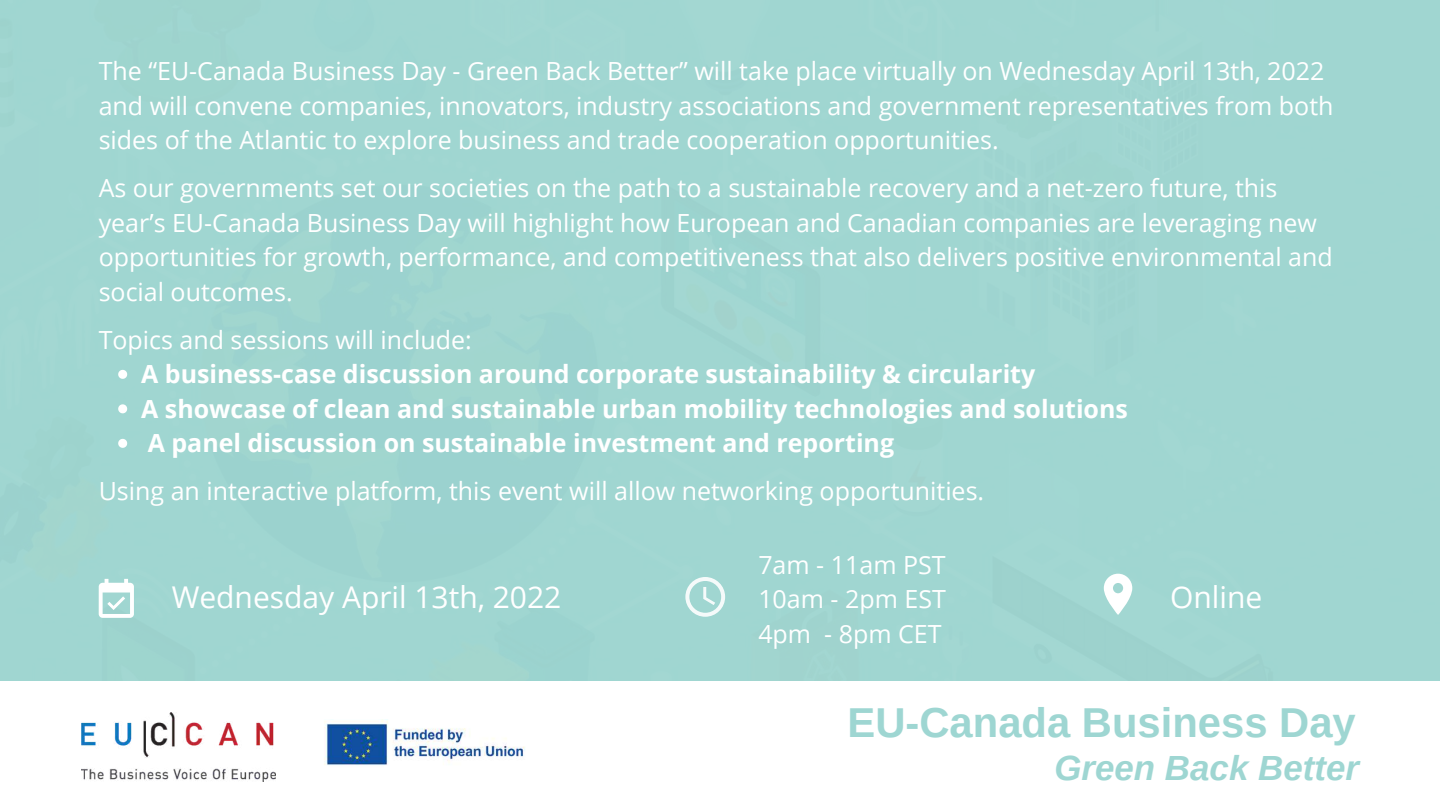
<style>
.page{position:relative;width:1440px;height:810px;background:#9fd6d1}
.page>*{position:absolute;margin:0;border:0;box-sizing:border-box;transform-origin:0 0}
.t1{font:700 41.8px "Arimo";color:#9ed6d2}
.t2{font:italic 700 34.9px "Arimo";color:#9ed6d2}
.t3{font:30px "Open Sans";color:#fff}
.t4{font:25px/34.5px "Open Sans";color:#fff}
.t5{font:700 25px/34.5px "Open Sans";color:#fff}
</style>
<div class="page">
<div style="left:0;top:681px;width:1440px;height:129px;background:#fff"></div>
<img style="left:81px;top:712px;width:195px;height:69px">
<img style="left:324px;top:719px;width:201px;height:46px">
<svg style="left:118px;top:370px;width:9px;height:9px"></svg>
<svg style="left:118px;top:404px;width:9px;height:9px"></svg>
<svg style="left:118px;top:439px;width:9px;height:9px"></svg>
<svg style="left:99px;top:579px;width:35px;height:39px"></svg>
<svg style="left:685px;top:577px;width:40px;height:40px"></svg>
<svg style="left:1104px;top:574px;width:28px;height:41px"></svg>
<p class="t4" style="left:99px;top:53px;width:1236px">The “EU-Canada Business Day - Green Back Better” will take place virtually on Wednesday April 13th, 2022 and will convene companies, innovators, industry associations and government representatives from both sides of the Atlantic to explore business and trade cooperation opportunities.</p>
<p class="t4" style="left:99px;top:170px;width:1236px">As our governments set our societies on the path to a sustainable recovery and a net-zero future, this year’s EU-Canada Business Day will highlight how European and Canadian companies are leveraging new opportunities for growth, performance, and competitiveness that also delivers positive environmental and social outcomes.</p>
<p class="t4" style="left:99px;top:322px;width:375px">Topics and sessions will include:</p>
<p class="t5" style="left:141px;top:356px;width:988px">A business-case discussion around corporate sustainability &amp; circularity<br>A showcase of clean and sustainable urban mobility technologies and solutions<br>A panel discussion on sustainable investment and reporting</p>
<p class="t4" style="left:99px;top:473px;width:887px">Using an interactive platform, this event will allow networking opportunities.</p>
<p class="t3" style="left:172px;top:576px;width:391px">Wednesday April 13th, 2022</p>
<p class="t4" style="left:758px;top:547px;width:189px;text-align:justify">7am - 11am PST 10am - 2pm EST 4pm - 8pm CET</p>
<p class="t3" style="left:1170px;top:576px;width:94px">Online</p>
<h1 class="t1" style="left:848px;top:699px;width:510px">EU-Canada Business Day</h1>
<h2 class="t2" style="left:1054px;top:748px;width:306px">Green Back Better</h2>
</div>
